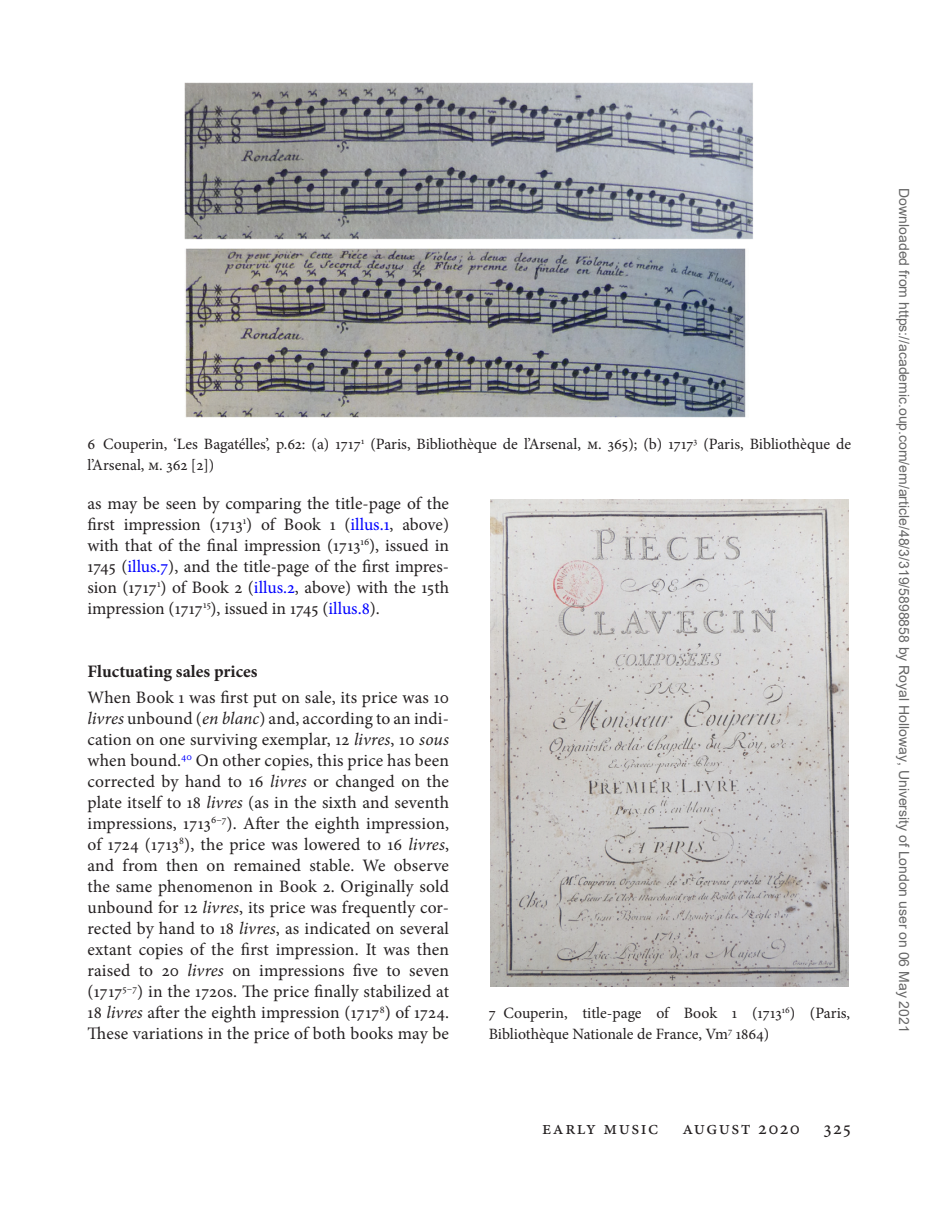
<style>
.page{position:relative;width:938px;height:1221px;background:#fff}
.page>*{position:absolute;margin:0;border:0;box-sizing:border-box;transform-origin:0 0}
.t1{font:19.25px "Minion Pro";letter-spacing:.08em;color:#231f20}
.t2{font:17.5px/21px "Minion Pro";letter-spacing:.005em;color:#231f20;text-align:justify}
.t3{font:700 17.5px "Minion Pro";color:#231f20}
.t4{font:15.75px/21px "Minion Pro";letter-spacing:-.005em;color:#231f20}
.t5{font:14px "Arial";color:#666}
.s1{color:#00f}
.s2{font-style:italic}
</style>
<div class="page">
<img style="left:185px;top:82px;width:568px;height:335px">
<img style="left:491px;top:499px;width:357px;height:487px">
<p class="t4" style="left:88px;top:433px;width:765px">6 Couperin, ‘Les Bagatélles’, p.62: (a) 1717<sup>1</sup> (Paris, Bibliothèque de l’Arsenal, m. 365); (b) 1717<sup>3</sup> (Paris, Bibliothèque de l’Arsenal, m. 362 [2])</p>
<p class="t2" style="left:87px;top:492px;width:363px">as may be seen by comparing the title-page of the first impression (1713<sup>1</sup>) of Book 1 (<span class="s1">illus.1</span>, above) with that of the final impression (1713<sup>16</sup>), issued in 1745 (<span class="s1">illus.7</span>), and the title-page of the first impres&shy;sion (1717<sup>1</sup>) of Book 2 (<span class="s1">illus.2</span>, above) with the 15th impression (1717<sup>15</sup>), issued in 1745 (<span class="s1">illus.8</span>).</p>
<p class="t3" style="left:88px;top:658px;width:171px">Fluctuating sales prices</p>
<p class="t2" style="left:87px;top:687px;width:363px">When Book 1 was first put on sale, its price was 10 <span class="s2">livres</span> unbound (<span class="s2">en blanc</span>) and, according to an indi&shy;cation on one surviving exemplar, 12 <span class="s2">livres</span>, 10 <span class="s2">sous </span>when bound.<sup>40</sup> On other copies, this price has been corrected by hand to 16 <span class="s2">livres</span> or changed on the plate itself to 18 <span class="s2">livres</span> (as in the sixth and seventh impressions, 1713<sup>6–7</sup>). After the eighth impression, of 1724 (1713<sup>8</sup>), the price was lowered to 16 <span class="s2">livres</span>, and from then on remained stable. We observe the same phenomenon in Book 2. Originally sold unbound for 12 <span class="s2">livres</span>, its price was frequently cor&shy;rected by hand to 18 <span class="s2">livres</span>, as indicated on several extant copies of the first impression. It was then raised to 20 <span class="s2">livres</span> on impressions five to seven (1717<sup>5–7</sup>) in the 1720s. The price finally stabilized at 18 <span class="s2">livres</span> after the eighth impression (1717<sup>8</sup>) of 1724.<br>These variations in the price of both books may be</p>
<p class="t4" style="left:488px;top:1002px;width:363px">7 Couperin, title-page of Book 1 (1713<sup>16</sup>) (Paris,<br>Bibliothèque Nationale de France, Vm<sup>7</sup> 1864)</p>
<p class="t1" style="left:542px;top:1114px;width:310px">Early Music August 2020 325</p>
<p class="t5" style="left:909px;top:188px;width:845px;rotate:90deg">Downloaded from https://academic.oup.com/em/article/48/3/319/5898858 by Royal Holloway, University of London user on 06 May 2021</p>
</div>
